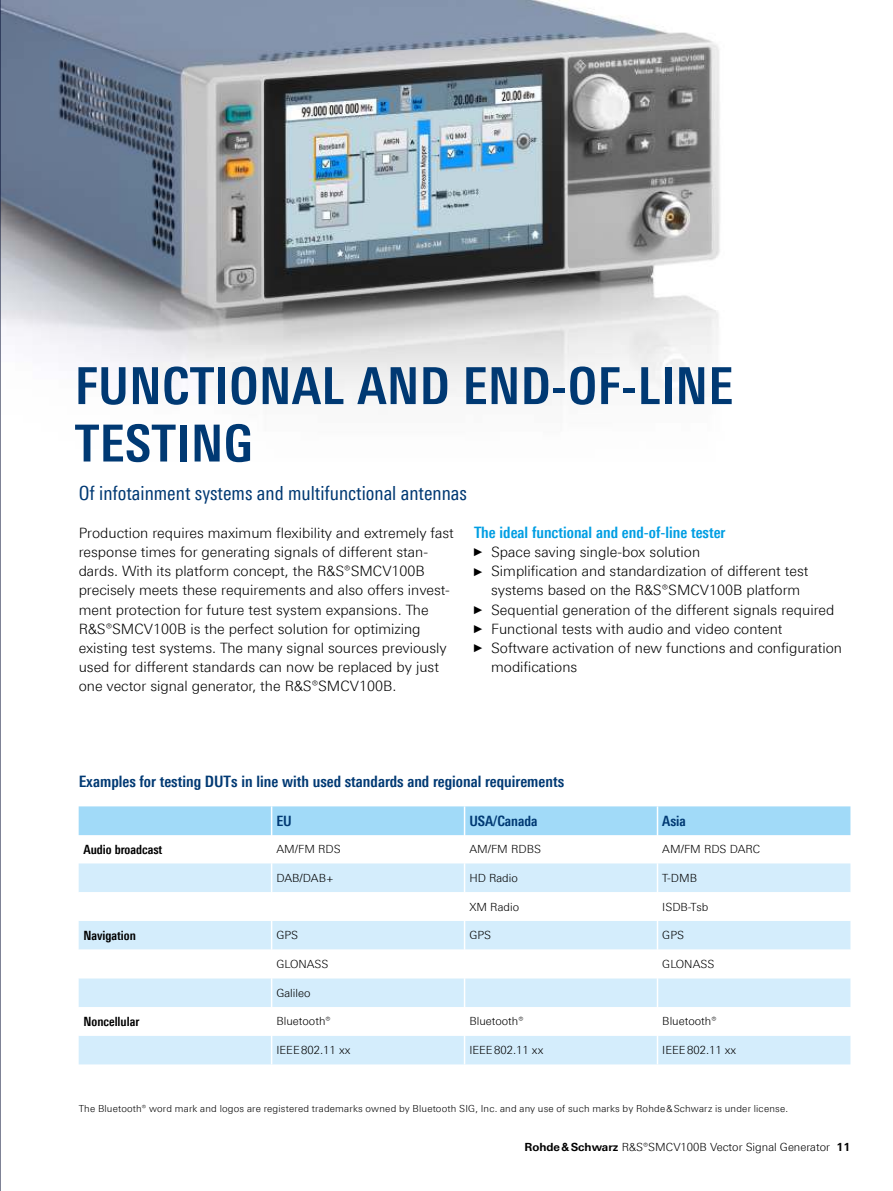
<style>
.page{position:relative;width:893px;height:1191px;background:#fff}
.page>*{position:absolute;margin:0;border:0;box-sizing:border-box;transform-origin:0 0}
.t1{font:700 51px/57.4px "Linotype Univers 620 Cn";letter-spacing:.01em;color:#003973}
.t2{font:19.5px "Linotype Univers 420 Cn";color:#003973}
.t3{font:700 15.75px "Linotype Univers 620 Cn";color:#003973}
.t4{font:700 15.75px "Linotype Univers 620 Cn";color:#009ee3}
.t5{font:300 14.25px/19.2px "Linotype Univers 330";color:#000}
.t6{font:700 14.25px "Linotype Univers 620 Cn";color:#003973}
.t7{font:700 12.75px "Linotype Univers 620 Cn";color:#000}
.t8{font:300 11.25px "Linotype Univers 330";color:#000}
.t9{font:300 9.75px "Linotype Univers 330";letter-spacing:.02em;color:#000}
.s1{font-family:"Arial Narrow";font-weight:400;font-size:11.4px}
.s2{font-family:"Linotype Univers 630";font-weight:700}
</style>
<div class="page">
<img style="left:0;top:0;width:720px;height:461px">
<svg style="left:79px;top:806px;width:771px;height:258px"></svg>
<h1 class="t1" style="left:75px;top:361px;width:660px">FUNCTIONAL AND END-OF-LINE<br>TESTING</h1>
<h2 class="t2" style="left:79px;top:485px;width:390px">Of infotainment systems and multifunctional antennas</h2>
<p class="t5" style="left:79px;top:524px;width:377px">Production requires maximum flexibility and extremely fast response times for generating signals of different stan&shy;dards. With its platform concept, the R&amp;S®SMCV100B precisely meets these requirements and also offers invest&shy;ment protection for future test system expansions. The R&amp;S®SMCV100B is the perfect solution for optimizing existing test systems. The many signal sources previously used for different standards can now be replaced by just one vector signal generator, the R&amp;S®SMCV100B.</p>
<p class="t4" style="left:474px;top:526px;width:253px">The ideal functional and end-of-line tester</p>
<p class="t5" style="left:474px;top:543px;width:228px"><span class="s1">►</span> Space saving single-box solution</p>
<p class="t5" style="left:474px;top:561px;width:336px"><span class="s1">►</span> Simplification and standardization of different test</p>
<p class="t5" style="left:491px;top:582px;width:311px">systems based on the R&amp;S®SMCV100B platform</p>
<p class="t5" style="left:474px;top:601px;width:362px"><span class="s1">►</span> Sequential generation of the different signals required</p>
<p class="t5" style="left:474px;top:620px;width:310px"><span class="s1">►</span> Functional tests with audio and video content</p>
<p class="t5" style="left:474px;top:638px;width:369px"><span class="s1">►</span> Software activation of new functions and configuration</p>
<p class="t5" style="left:491px;top:657px;width:88px">modifications</p>
<p class="t3" style="left:79px;top:775px;width:487px">Examples for testing DUTs in line with used standards and regional requirements</p>
<p class="t6" style="left:276px;top:815px;width:17px">EU</p>
<p class="t6" style="left:469px;top:815px;width:70px">USA/Canada</p>
<p class="t6" style="left:662px;top:815px;width:25px">Asia</p>
<p class="t7" style="left:83px;top:844px;width:80px">Audio broadcast</p>
<p class="t8" style="left:276px;top:844px;width:66px">AM/FM RDS</p>
<p class="t8" style="left:469px;top:844px;width:73px">AM/FM RDBS</p>
<p class="t8" style="left:662px;top:844px;width:100px">AM/FM RDS DARC</p>
<p class="t8" style="left:276px;top:873px;width:59px">DAB/DAB+</p>
<p class="t8" style="left:469px;top:873px;width:50px">HD Radio</p>
<p class="t8" style="left:662px;top:873px;width:36px">T-DMB</p>
<p class="t8" style="left:469px;top:901px;width:51px">XM Radio</p>
<p class="t8" style="left:662px;top:901px;width:48px">ISDB-Tsb</p>
<p class="t7" style="left:83px;top:930px;width:54px">Navigation</p>
<p class="t8" style="left:276px;top:930px;width:23px">GPS</p>
<p class="t8" style="left:469px;top:930px;width:23px">GPS</p>
<p class="t8" style="left:662px;top:930px;width:23px">GPS</p>
<p class="t8" style="left:276px;top:959px;width:54px">GLONASS</p>
<p class="t8" style="left:662px;top:959px;width:54px">GLONASS</p>
<p class="t8" style="left:276px;top:988px;width:36px">Galileo</p>
<p class="t7" style="left:83px;top:1016px;width:58px">Noncellular</p>
<p class="t8" style="left:276px;top:1016px;width:56px">Bluetooth®</p>
<p class="t8" style="left:469px;top:1016px;width:56px">Bluetooth®</p>
<p class="t8" style="left:662px;top:1016px;width:56px">Bluetooth®</p>
<p class="t8" style="left:276px;top:1045px;width:76px">IEEE 802.11 xx</p>
<p class="t8" style="left:469px;top:1045px;width:76px">IEEE 802.11 xx</p>
<p class="t8" style="left:662px;top:1045px;width:76px">IEEE 802.11 xx</p>
<p class="t9" style="left:79px;top:1104px;width:711px">The Bluetooth® word mark and logos are registered trademarks owned by Bluetooth SIG, Inc. and any use of such marks by Rohde &amp; Schwarz is under license.</p>
<p class="t8" style="left:524px;top:1141px;width:328px"><span class="s2">Rohde &amp; Schwarz</span> R&amp;S®SMCV100B Vector Signal Generator <span class="s2">11</span></p>
</div>
